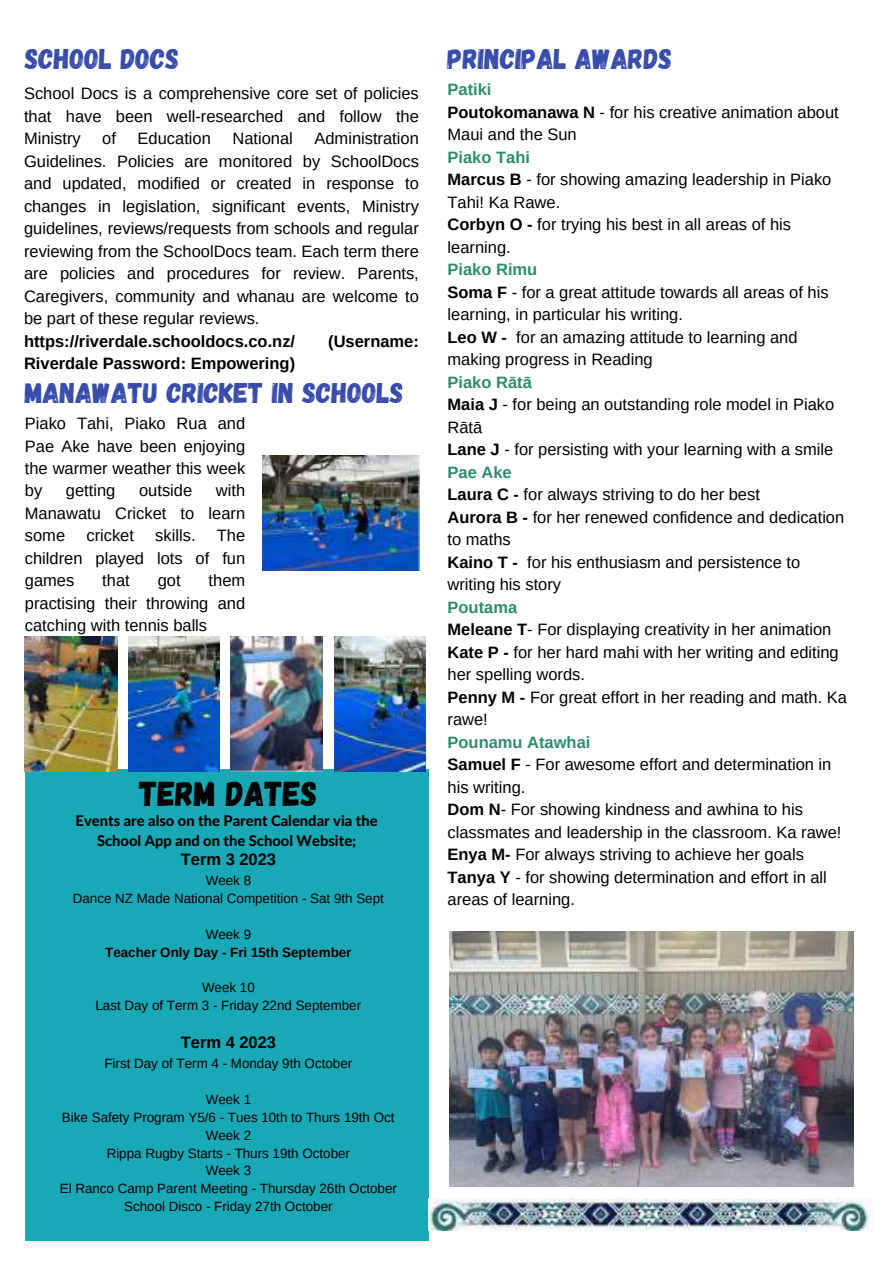
<style>
.page{position:relative;width:893px;height:1264px;background:#fff}
.page>*{position:absolute;margin:0;border:0;box-sizing:border-box;transform-origin:0 0}
.t1{font:34.5px "Gagalin";color:#000}
.t2{font:28.5px "Gagalin";color:#374cab}
.t3{font:16.5px/22.5px "Arimo";color:#000}
.t4{font:700 16.5px "Arimo";color:#000}
.t5{font:800 14.7px/20.2px "Lato Latin";color:#000;text-align:center}
.t6{font:13.35px/17.9px "Arimo";color:#000;text-align:center}
.t7{font:700 13.35px "Arimo";color:#000}
.s1{font-weight:700;color:#2f8c6c}
.s2{font-weight:700}
</style>
<div class="page">
<img style="left:449px;top:931px;width:404px;height:254px">
<div style="left:25px;top:768px;width:403px;height:472px;background:#19a8b5"></div>
<img style="left:25px;top:636px;width:92px;height:135px">
<img style="left:128px;top:636px;width:91px;height:135px">
<img style="left:231px;top:636px;width:92px;height:135px">
<img style="left:334px;top:636px;width:91px;height:135px">
<img style="left:263px;top:456px;width:156px;height:114px">
<img style="left:428px;top:1198px;width:442px;height:31px">
<h2 class="t2" style="left:25px;top:40px;width:156px">SCHOOL DOCS</h2>
<p class="t3" style="left:24px;top:82px;width:396px;text-align:justify">School Docs is a comprehensive core set of policies that have been well-researched and follow the Ministry</p>
<p class="t3" style="left:24px;top:127px;width:396px;text-align:justify;text-indent:290px">Administration Guidelines. Policies are monitored by SchoolDocs and updated, modified or created in response to changes in legislation, significant events, Ministry guidelines, reviews/requests from schools and regular reviewing from the SchoolDocs team. Each term there are policies and procedures for review. Parents, Caregivers, community and whanau are welcome to be part of these regular reviews.</p>
<p class="t4" style="left:24px;top:332px;width:272px">https://riverdale.schooldocs.co.nz/</p>
<p class="t4" style="left:328px;top:332px;width:92px">(Username:</p>
<p class="t4" style="left:24px;top:354px;width:272px">Riverdale Password: Empowering)</p>
<h2 class="t2" style="left:25px;top:374px;width:380px">MANAWATU CRICKET IN SCHOOLS</h2>
<p class="t3" style="left:25px;top:412px;width:222px;text-align:justify">Piako Tahi, Piako Rua and Pae Ake have been enjoying the warmer weather this week by</p>
<p class="t3" style="left:102px;top:127px;width:15px">of</p>
<p class="t3" style="left:138px;top:127px;width:75px">Education</p>
<p class="t3" style="left:232px;top:127px;width:62px">National</p>
<p class="t3" style="left:25px;top:479px;width:222px;text-align:justify;text-indent:191px">with Manawatu Cricket to learn some</p>
<p class="t3" style="left:66px;top:479px;width:51px">getting</p>
<p class="t3" style="left:139px;top:479px;width:55px">outside</p>
<p class="t3" style="left:25px;top:524px;width:222px;text-align:justify;text-indent:192px">The children played lots of fun games</p>
<p class="t3" style="left:86px;top:524px;width:49px">cricket</p>
<p class="t3" style="left:155px;top:524px;width:42px">skills.</p>
<p class="t3" style="left:25px;top:569px;width:222px;text-align:justify;text-indent:184px">them practising their throwing and catching with tennis balls</p>
<p class="t3" style="left:102px;top:569px;width:29px">that</p>
<p class="t3" style="left:158px;top:569px;width:24px">got</p>
<h1 class="t1" style="left:139px;top:771px;width:179px">TERM DATES</h1>
<p class="t5" style="left:76px;top:810px;width:303px">Events are also on the Parent Calendar via the<br>School App and on the School Website;</p>
<p class="t4" style="left:181px;top:850px;width:97px">Term 3 2023</p>
<p class="t6" style="left:73px;top:871px;width:312px">Week 8<br>Dance NZ Made National Competition - Sat 9th Sept</p>
<p class="t6" style="left:206px;top:925px;width:47px">Week 9</p>
<p class="t7" style="left:105px;top:944px;width:248px">Teacher Only Day - Fri 15th September</p>
<p class="t6" style="left:95px;top:978px;width:267px">Week 10<br>Last Day of Term 3 - Friday 22nd September</p>
<p class="t4" style="left:181px;top:1033px;width:97px">Term 4 2023</p>
<p class="t6" style="left:104px;top:1054px;width:249px">First Day of Term 4 - Monday 9th October</p>
<p class="t6" style="left:60px;top:1090px;width:339px">Week 1<br>Bike Safety Program Y5/6 - Tues 10th to Thurs 19th Oct<br>Week 2<br>Rippa Rugby Starts - Thurs 19th October<br>Week 3<br>El Ranco Camp Parent Meeting - Thursday 26th October<br>School Disco - Friday 27th October</p>
<h2 class="t2" style="left:447px;top:40px;width:226px">PRINCIPAL AWARDS</h2>
<p class="t3" style="left:447px;top:78px;width:392px"><span class="s1">Patiki<br></span><span class="s2">Poutokomanawa N</span> - for his creative animation about<br>Maui and the Sun</p>
<p class="t3" style="left:447px;top:146px;width:385px"><span class="s1">Piako Tahi<br></span><span class="s2">Marcus B</span> - for showing amazing leadership in Piako<br>Tahi! Ka Rawe.<br><span class="s2">Corbyn O -</span> for trying his best in all areas of his learning.</p>
<p class="t3" style="left:447px;top:258px;width:382px"><span class="s1">Piako Rimu<br></span><span class="s2">Soma F</span> - for a great attitude towards all areas of his learning, in particular his writing.<br><span class="s2">Leo W -</span> for an amazing attitude to learning and making progress in Reading</p>
<p class="t3" style="left:447px;top:371px;width:398px"><span class="s1">Piako Rātā<br></span><span class="s2">Maia J</span> - for being an outstanding role model in Piako<br>Rātā<br><span class="s2">Lane J</span> - for persisting with your learning with a smile<br><span class="s1">Pae Ake<br></span><span class="s2">Laura C -</span> for always striving to do her best<br><span class="s2">Aurora B -</span> for her renewed confidence and dedication to maths<br><span class="s2">Kaino T -</span> for his enthusiasm and persistence to writing his story</p>
<p class="t3" style="left:447px;top:595px;width:401px"><span class="s1">Poutama<br></span><span class="s2">Meleane T</span>- For displaying creativity in her animation<br><span class="s2">Kate P -</span> for her hard mahi with her writing and editing her spelling words.<br><span class="s2">Penny M -</span> For great effort in her reading and math. Ka rawe!</p>
<p class="t3" style="left:447px;top:730px;width:395px"><span class="s1">Pounamu Atawhai<br></span><span class="s2">Samuel F</span> - For awesome effort and determination in his writing.<br><span class="s2">Dom N</span>- For showing kindness and awhina to his classmates and leadership in the classroom. Ka rawe!<br><span class="s2">Enya M-</span> For always striving to achieve her goals <span class="s2">Tanya Y</span> - for showing determination and effort in all areas of learning.</p>
</div>
